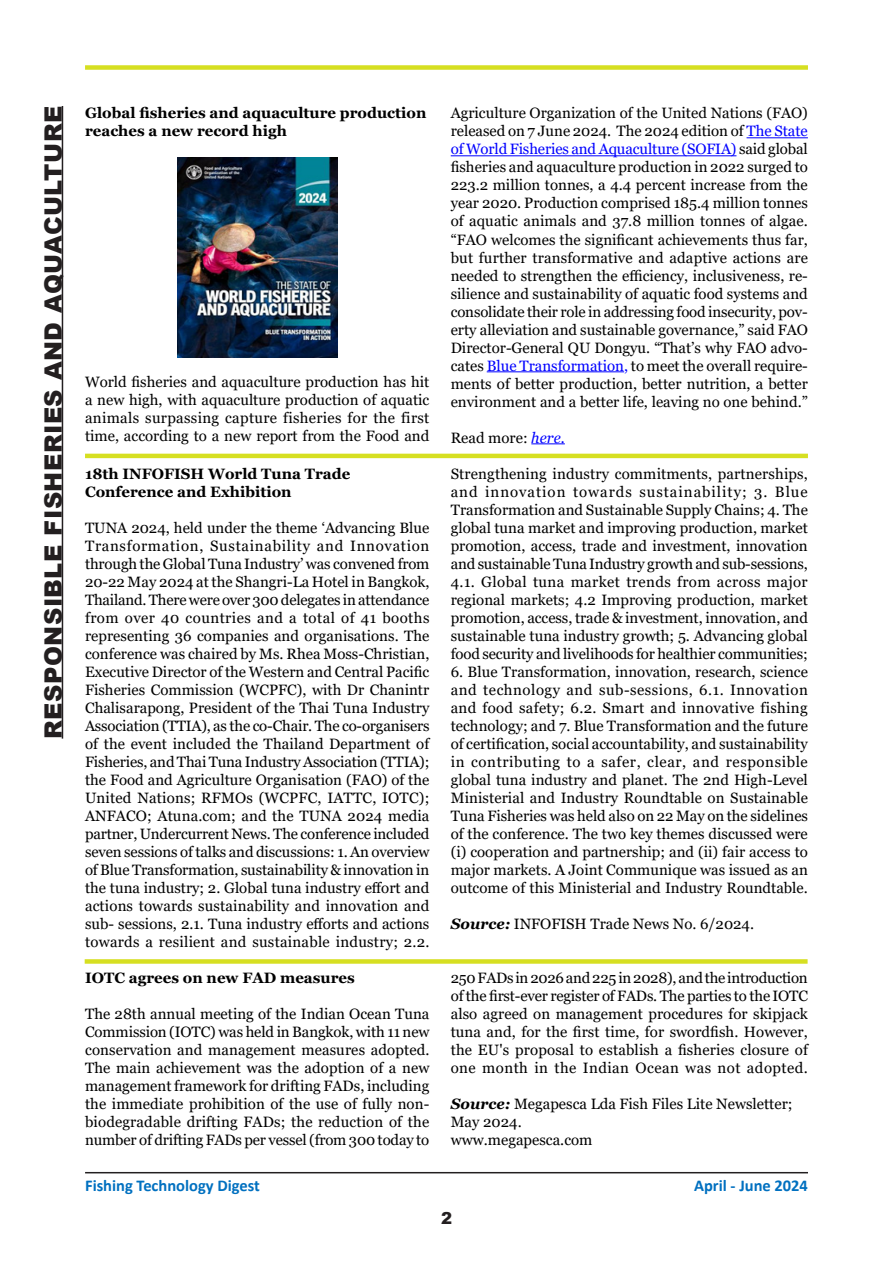
<style>
.page{position:relative;width:893px;height:1263px;background:#fff}
.page>*{position:absolute;margin:0;border:0;box-sizing:border-box;transform-origin:0 0}
.t1{font:900 24px "Arial";letter-spacing:.02em;color:#231f20}
.t2{font:700 16.5px "Calibri";color:#0070c0}
.t3{font:900 16.5px "Arial";color:#231f20}
.FTD_BODY_TEXT{font:15px/18px "Georgia";color:#000;text-align:justify}
.FTD_BODY_TEXT-2{font:700 15px/18px "Georgia";color:#000}
.s1{color:#00f}
.s2{font-style:italic;color:#00f}
.s3{font-weight:700;font-style:italic}
</style>
<div class="page">
<hr style="left:85px;top:1172px;width:723px;height:1px;background:#231f20">
<div style="left:85px;top:65px;width:723px;height:5px;background:#d6df21"></div>
<hr style="left:62px;top:106px;width:1px;height:633px;background:#231f20">
<hr style="left:85px;top:454px;width:723px;height:4px;background:#d6df21">
<img style="left:178px;top:158px;width:159px;height:199px">
<hr style="left:746px;top:137px;width:62px;height:1px;background:#00f">
<hr style="left:451px;top:155px;width:285px;height:1px;background:#00f">
<hr style="left:487px;top:371px;width:137px;height:1px;background:#00f">
<hr style="left:531px;top:443px;width:34px;height:1px;background:#00f">
<div style="left:85px;top:959px;width:723px;height:5px;background:#d6df21"></div>
<p class="t1" style="left:36px;top:739px;width:634px;rotate:-90deg">RESPONSIBLE FISHERIES AND AQUACULTURE</p>
<p class="FTD_BODY_TEXT-2" style="left:85px;top:104px;width:343px">Global fisheries and aquaculture production reaches a new record high</p>
<p class="FTD_BODY_TEXT" style="left:85px;top:373px;width:346px">World fisheries and aquaculture production has hit a new high, with aquaculture production of aquatic animals surpassing capture fisheries for the first time, according to a new report from the Food and</p>
<p class="FTD_BODY_TEXT-2" style="left:85px;top:465px;width:267px">18th INFOFISH World Tuna Trade<br>Conference and Exhibition</p>
<p class="FTD_BODY_TEXT" style="left:85px;top:519px;width:346px">TUNA 2024, held under the theme ‘Advancing Blue Transformation, Sustainability and Innovation through the Global Tuna Industry’ was convened from 20-22 May 2024 at the Shangri-La Hotel in Bangkok, Thailand. There were over 300 delegates in attendance from over 40 countries and a total of 41 booths representing 36 companies and organisations. The conference was chaired by Ms. Rhea Moss-Christian, Executive Director of the Western and Central Pacific Fisheries Commission (WCPFC), with Dr Chanintr Chalisarapong, President of the Thai Tuna Industry Association (TTIA), as the co-Chair. The co-organisers of the event included the Thailand Department of Fisheries, and Thai Tuna Industry Association (TTIA); the Food and Agriculture Organisation (FAO) of the United Nations; RFMOs (WCPFC, IATTC, IOTC); ANFACO; Atuna.com; and the TUNA 2024 media partner, Undercurrent News. The conference included seven sessions of talks and discussions: 1. An overview of Blue Transformation, sustainability &amp; innovation in the tuna industry; 2. Global tuna industry effort and actions towards sustainability and innovation and sub- sessions, 2.1. Tuna industry efforts and actions towards a resilient and sustainable industry; 2.2.</p>
<p class="FTD_BODY_TEXT-2" style="left:85px;top:969px;width:271px">IOTC agrees on new FAD measures</p>
<p class="FTD_BODY_TEXT" style="left:85px;top:1005px;width:346px">The 28th annual meeting of the Indian Ocean Tuna Commission (IOTC) was held in Bangkok, with 11 new conservation and management measures adopted.<br>The main achievement was the adoption of a new management framework for drifting FADs, including the immediate prohibition of the use of fully non&shy;biodegradable drifting FADs; the reduction of the number of drifting FADs per vessel (from 300 today to</p>
<p class="FTD_BODY_TEXT" style="left:451px;top:105px;width:359px">Agriculture Organization of the United Nations (FAO) released on 7 June 2024. The 2024 edition of <span class="s1">The State of World Fisheries and Aquaculture (SOFIA)</span> said global fisheries and aquaculture production in 2022 surged to 223.2 million tonnes, a 4.4 percent increase from the year 2020. Production comprised 185.4 million tonnes of aquatic animals and 37.8 million tonnes of algae. “FAO welcomes the significant achievements thus far, but further transformative and adaptive actions are needed to strengthen the efficiency, inclusiveness, re&shy;silience and sustainability of aquatic food systems and consolidate their role in addressing food insecurity, pov&shy;erty alleviation and sustainable governance,” said FAO Director-General QU Dongyu. “That’s why FAO advo&shy;cates <span class="s1">Blue Transformation,</span> to meet the overall require&shy;ments of better production, better nutrition, a better environment and a better life, leaving no one behind.”</p>
<p class="FTD_BODY_TEXT" style="left:451px;top:429px;width:116px">Read more: <span class="s2">here.</span></p>
<p class="FTD_BODY_TEXT" style="left:451px;top:465px;width:359px">Strengthening industry commitments, partnerships, and innovation towards sustainability; 3. Blue Transformation and Sustainable Supply Chains; 4. The global tuna market and improving production, market promotion, access, trade and investment, innovation and sustainable Tuna Industry growth and sub-sessions, 4.1. Global tuna market trends from across major regional markets; 4.2 Improving production, market promotion, access, trade &amp; investment, innovation, and sustainable tuna industry growth; 5. Advancing global food security and livelihoods for healthier communities;</p>
<p class="FTD_BODY_TEXT" style="left:451px;top:663px;width:359px">6. Blue Transformation, innovation, research, science and technology and sub-sessions, 6.1. Innovation and food safety; 6.2. Smart and innovative fishing technology; and 7. Blue Transformation and the future of certification, social accountability, and sustainability in contributing to a safer, clear, and responsible global tuna industry and planet. The 2nd High-Level Ministerial and Industry Roundtable on Sustainable Tuna Fisheries was held also on 22 May on the sidelines of the conference. The two key themes discussed were (i) cooperation and partnership; and (ii) fair access to major markets. A Joint Communique was issued as an outcome of this Ministerial and Industry Roundtable.</p>
<p class="FTD_BODY_TEXT" style="left:451px;top:915px;width:305px"><span class="s3">Source:</span> INFOFISH Trade News No. 6/2024.</p>
<p class="FTD_BODY_TEXT" style="left:451px;top:969px;width:359px">250 FADs in 2026 and 225 in 2028), and the introduction of the first-ever register of FADs. The parties to the IOTC also agreed on management procedures for skipjack tuna and, for the first time, for swordfish. However, the EU's proposal to establish a fisheries closure of one month in the Indian Ocean was not adopted.</p>
<p class="FTD_BODY_TEXT" style="left:451px;top:1095px;width:343px"><span class="s3">Source:</span> Megapesca Lda Fish Files Lite Newsletter;<br>May 2024.</p>
<p class="FTD_BODY_TEXT" style="left:451px;top:1131px;width:143px">www.megapesca.com</p>
<p class="t2" style="left:85px;top:1174px;width:176px">Fishing Technology Digest</p>
<p class="t2" style="left:694px;top:1174px;width:116px">April - June 2024</p>
<p class="t3" style="left:441px;top:1206px;width:13px">2</p>
</div>
